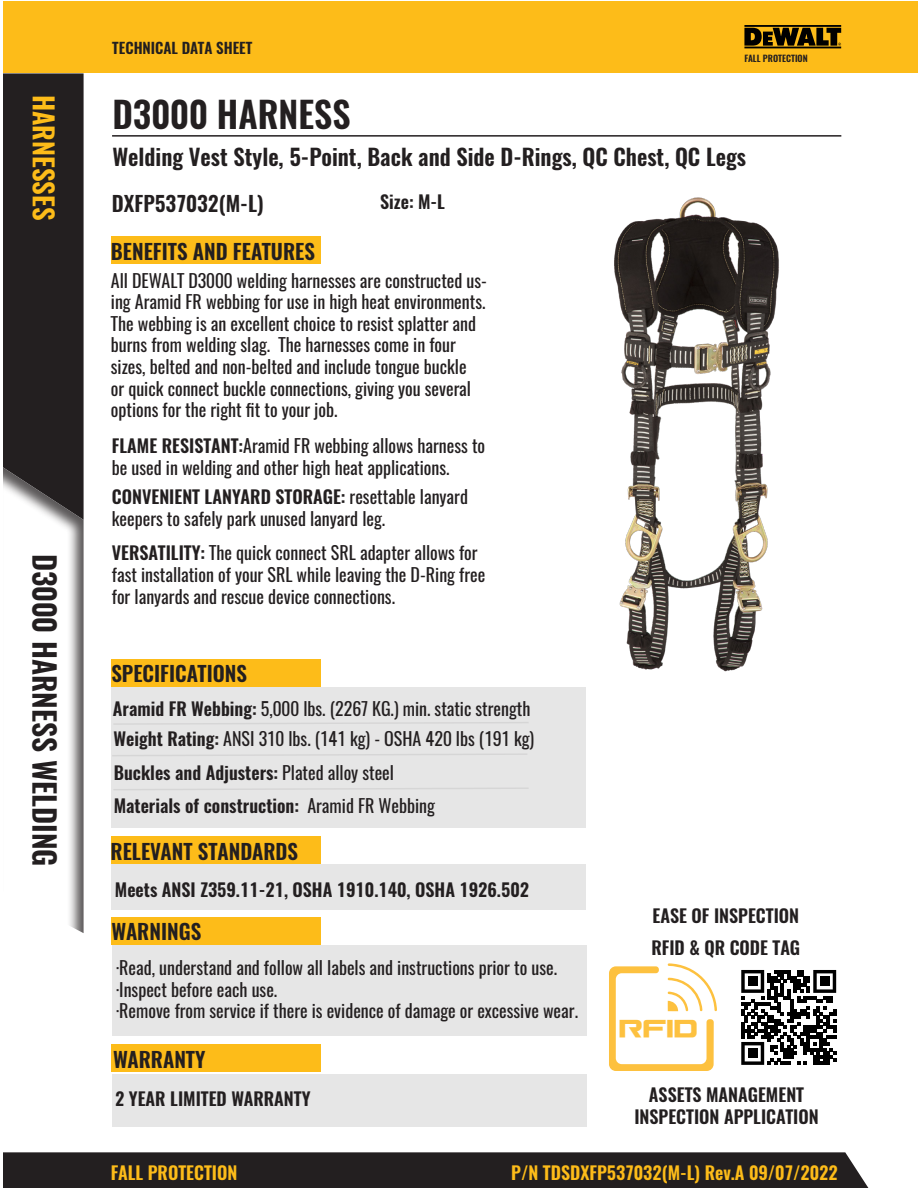
<style>
.page{position:relative;width:918px;height:1188px;background:#fff}
.page>*{position:absolute;margin:0;border:0;box-sizing:border-box;transform-origin:0 0}
.t1{font:600 36px "Oswald";color:#231f20}
.t2{font:34.65px "Brushless Sans";color:#fdc13f;scale:1.06 1}
.t3{font:600 30px "Oswald";color:#231f20}
.t4{font:600 27px "Oswald";color:#fdbc19}
.t5{font:600 22.5px "Oswald";color:#231f20}
.t6{font:600 21px "Oswald";color:#231f20}
.t7{font:18px/21.6px "Oswald";color:#231f20}
.t8{font:600 18px/21.6px "Oswald";color:#231f20;text-align:center}
.t9{font:600 18px "Oswald";color:#fdbc19}
.t10{font:600 15px "Oswald";color:#231f20}
.t11{font:600 9px "Oswald";color:#231f20}
.s1{font-weight:600}
.s2{font-weight:400}
</style>
<div class="page">
<div style="left:3px;top:1px;width:915px;height:72px;background:#fdbc19"></div>
<div style="left:3px;top:73px;width:81px;height:393px;background:#231f20"></div>
<div style="left:2px;top:466px;width:83px;height:469px;background:#231f20;opacity:.75"></div>
<hr style="left:744px;top:25px;width:97px;height:2px;background:#000">
<svg style="left:744px;top:28px;width:97px;height:18px"></svg>
<hr style="left:744px;top:47px;width:97px;height:1px;background:#000">
<div style="left:112px;top:1045px;width:209px;height:27px;background:#fdbc19"></div>
<div style="left:112px;top:917px;width:209px;height:28px;background:#fdbc19"></div>
<div style="left:112px;top:1074px;width:474px;height:52px;background:#e6e6e6"></div>
<div style="left:112px;top:946px;width:474px;height:90px;background:#e6e6e6"></div>
<div style="left:3px;top:1152px;width:865px;height:36px;background:#231f20"></div>
<hr style="left:112px;top:135px;width:729px;height:2px;background:#231f20">
<svg style="left:609px;top:963px;width:108px;height:108px"></svg>
<svg style="left:741px;top:970px;width:95px;height:95px"></svg>
<div style="left:748px;top:977px;width:10px;height:9px;background:#000"></div>
<div style="left:820px;top:977px;width:10px;height:9px;background:#000"></div>
<div style="left:748px;top:1049px;width:10px;height:9px;background:#000"></div>
<div style="left:111px;top:837px;width:209px;height:27px;background:#fdbc19"></div>
<div style="left:111px;top:865px;width:474px;height:45px;background:#e6e6e6"></div>
<div style="left:111px;top:659px;width:209px;height:28px;background:#fdbc19"></div>
<div style="left:111px;top:688px;width:474px;height:140px;background:#e6e6e6"></div>
<svg style="left:114px;top:722px;width:414px;height:3px"></svg>
<svg style="left:112px;top:754px;width:415px;height:2px"></svg>
<svg style="left:114px;top:788px;width:414px;height:2px"></svg>
<div style="left:111px;top:237px;width:210px;height:27px;background:#fdbc19"></div>
<img style="left:614px;top:197px;width:165px;height:475px">
<p class="t4" style="left:63px;top:95px;width:127px;rotate:90deg">HARNESSES</p>
<p class="t3" style="left:66px;top:554px;width:314px;rotate:90deg">D3000 HARNESS WELDING</p>
<p class="t10" style="left:112px;top:37px;width:142px">TECHNICAL DATA SHEET</p>
<p class="t1" style="left:112px;top:89px;width:240px">D3000 HARNESS</p>
<p class="t11" style="left:744px;top:52px;width:65px">FALL PROTECTION</p>
<p class="t5" style="left:112px;top:141px;width:635px">Welding Vest Style, 5-Point, Back and Side D-Rings, QC Chest, QC Legs</p>
<p class="t6" style="left:112px;top:189px;width:153px">DXFP537032(M-L)</p>
<p class="t8" style="left:380px;top:191px;width:66px">Size: M-L</p>
<p class="t6" style="left:111px;top:236px;width:206px">BENEFITS AND FEATURES</p>
<p class="t7" style="left:111px;top:269px;width:378px">All DEWALT D3000 welding harnesses are constructed us&shy;ing Aramid FR webbing for use in high heat environments.<br>The webbing is an excellent choice to resist splatter and burns from welding slag. The harnesses come in four sizes, belted and non-belted and include tongue buckle<br>or quick connect buckle connections, giving you several options for the right fit to your job.</p>
<p class="t7" style="left:112px;top:435px;width:375px"><span class="s1">FLAME RESISTANT:</span>Aramid FR webbing allows harness to be used in welding and other high heat applications.</p>
<p class="t7" style="left:112px;top:486px;width:358px"><span class="s1">CONVENIENT LANYARD STORAGE:</span> resettable lanyard keepers to safely park unused lanyard leg.</p>
<p class="t7" style="left:112px;top:542px;width:375px"><span class="s1">VERSATILITY:</span> The quick connect SRL adapter allows for fast installation of your SRL while leaving the D-Ring free for lanyards and rescue device connections.</p>
<p class="t6" style="left:111px;top:659px;width:137px">SPECIFICATIONS</p>
<p class="t7" style="left:113px;top:698px;width:419px"><span class="s1">Aramid FR Webbing:</span> 5,000 lbs. (2267 KG.) min. static strength</p>
<p class="t7" style="left:114px;top:728px;width:422px"><span class="s1">Weight Rating:</span> ANSI 310 lbs. (141 kg) - OSHA 420 lbs (191 kg)</p>
<p class="t8" style="left:114px;top:762px;width:282px">Buckles and Adjusters: <span class="s2">Plated alloy steel</span></p>
<p class="t8" style="left:114px;top:795px;width:323px">Materials of construction: <span class="s2">Aramid FR Webbing</span></p>
<p class="t6" style="left:111px;top:836px;width:189px">RELEVANT STANDARDS</p>
<p class="t8" style="left:115px;top:879px;width:416px">Meets ANSI Z359.11-21, OSHA 1910.140, OSHA 1926.502</p>
<p class="t6" style="left:112px;top:917px;width:91px">WARNINGS</p>
<p class="t7" style="left:116px;top:957px;width:442px">·Read, understand and follow all labels and instructions prior to use.</p>
<p class="t7" style="left:116px;top:979px;width:163px">·Inspect before each use.</p>
<p class="t7" style="left:116px;top:1000px;width:463px">·Remove from service if there is evidence of damage or excessive wear.</p>
<p class="t6" style="left:113px;top:1044px;width:94px">WARRANTY</p>
<p class="t8" style="left:115px;top:1089px;width:197px">2 YEAR LIMITED WARRANTY</p>
<p class="t8" style="left:652px;top:905px;width:148px">EASE OF INSPECTION</p>
<p class="t8" style="left:651px;top:937px;width:150px">RFID &amp; QR CODE TAG</p>
<p class="t2" style="left:619px;top:1005px;width:76px">RFID</p>
<p class="t8" style="left:634px;top:1085px;width:186px">ASSETS MANAGEMENT<br>INSPECTION APPLICATION</p>
<p class="t9" style="left:111px;top:1160px;width:128px">FALL PROTECTION</p>
<p class="t9" style="left:511px;top:1160px;width:328px">P/N TDSDXFP537032(M-L) Rev.A 09/07/2022</p>
</div>
